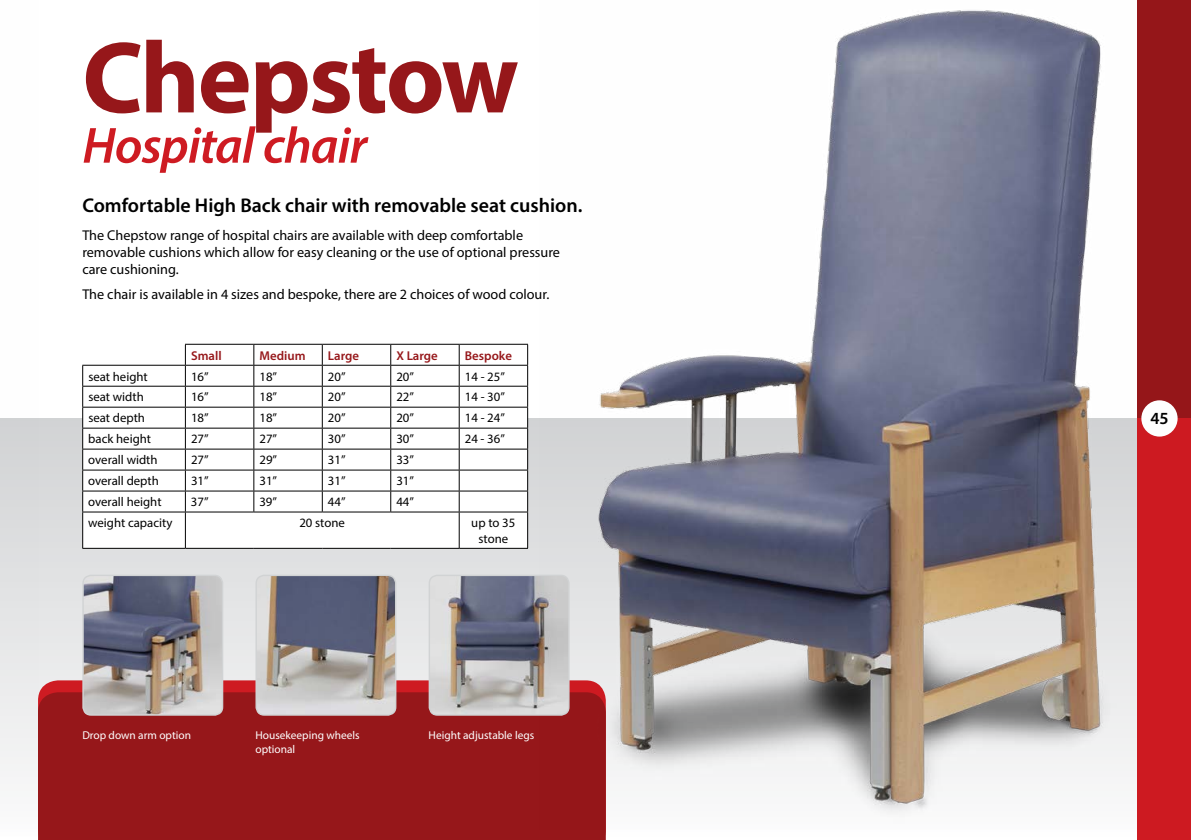
<style>
.page{position:relative;width:1191px;height:840px;background:#fff}
.page>*{position:absolute;margin:0;border:0;box-sizing:border-box;transform-origin:0 0}
.t1{font:700 102.2px "Myriad Pro";letter-spacing:-.025em;color:#96171a}
.t2{font:italic 600 51.2px "Myriad Pro";letter-spacing:-.02em;color:#ce1b22}
.t3{font:600 19.8px "Myriad Pro";color:#000}
.t4{font:600 17px "Myriad Pro";color:#000}
.t5{font:14.2px/17px "Myriad Pro";color:#000}
.t6{font:12.8px/15.4px "Myriad Pro";color:#000;text-align:center}
.t7{font:600 12.8px "Myriad Pro";color:#96171a}
.t8{font:11.4px/13.6px "Myriad Pro";color:#fff}
</style>
<div class="page">
<svg style="left:38px;top:418px;width:502px;height:262px;background:#dddedf"></svg>
<div style="left:38px;top:692px;width:568px;height:147px;background:#96171a"></div>
<svg style="left:83px;top:345px;width:444px;height:202px"></svg>
<hr style="left:185px;top:344px;width:69px;height:1px;background:#000">
<hr style="left:254px;top:344px;width:68px;height:1px;background:#000">
<hr style="left:322px;top:344px;width:69px;height:1px;background:#000">
<hr style="left:391px;top:344px;width:68px;height:1px;background:#000">
<hr style="left:459px;top:344px;width:69px;height:1px;background:#000">
<hr style="left:82px;top:364px;width:103px;height:1px;background:#000">
<hr style="left:185px;top:364px;width:69px;height:1px;background:#000">
<hr style="left:254px;top:364px;width:68px;height:1px;background:#000">
<hr style="left:322px;top:364px;width:69px;height:1px;background:#000">
<hr style="left:391px;top:364px;width:68px;height:1px;background:#000">
<hr style="left:459px;top:364px;width:69px;height:1px;background:#000">
<hr style="left:82px;top:385px;width:103px;height:1px;background:#000">
<hr style="left:185px;top:385px;width:69px;height:1px;background:#000">
<hr style="left:254px;top:385px;width:68px;height:1px;background:#000">
<hr style="left:322px;top:385px;width:69px;height:1px;background:#000">
<hr style="left:391px;top:385px;width:68px;height:1px;background:#000">
<hr style="left:459px;top:385px;width:69px;height:1px;background:#000">
<hr style="left:82px;top:406px;width:103px;height:1px;background:#000">
<hr style="left:185px;top:406px;width:69px;height:1px;background:#000">
<hr style="left:254px;top:406px;width:68px;height:1px;background:#000">
<hr style="left:322px;top:406px;width:69px;height:1px;background:#000">
<hr style="left:391px;top:406px;width:68px;height:1px;background:#000">
<hr style="left:459px;top:406px;width:69px;height:1px;background:#000">
<hr style="left:82px;top:427px;width:103px;height:1px;background:#000">
<hr style="left:185px;top:427px;width:69px;height:1px;background:#000">
<hr style="left:254px;top:427px;width:68px;height:1px;background:#000">
<hr style="left:322px;top:427px;width:69px;height:1px;background:#000">
<hr style="left:391px;top:427px;width:68px;height:1px;background:#000">
<hr style="left:459px;top:427px;width:69px;height:1px;background:#000">
<hr style="left:82px;top:448px;width:103px;height:1px;background:#000">
<hr style="left:185px;top:448px;width:69px;height:1px;background:#000">
<hr style="left:254px;top:448px;width:68px;height:1px;background:#000">
<hr style="left:322px;top:448px;width:69px;height:1px;background:#000">
<hr style="left:391px;top:448px;width:68px;height:1px;background:#000">
<hr style="left:459px;top:448px;width:69px;height:1px;background:#000">
<hr style="left:82px;top:469px;width:103px;height:1px;background:#000">
<hr style="left:185px;top:469px;width:69px;height:1px;background:#000">
<hr style="left:254px;top:469px;width:68px;height:1px;background:#000">
<hr style="left:322px;top:469px;width:69px;height:1px;background:#000">
<hr style="left:391px;top:469px;width:68px;height:1px;background:#000">
<hr style="left:459px;top:469px;width:69px;height:1px;background:#000">
<hr style="left:82px;top:490px;width:103px;height:1px;background:#000">
<svg style="left:82px;top:365px;width:1px;height:146px"></svg>
<hr style="left:185px;top:490px;width:69px;height:1px;background:#000">
<svg style="left:185px;top:344px;width:1px;height:167px"></svg>
<hr style="left:254px;top:490px;width:68px;height:1px;background:#000">
<svg style="left:253px;top:344px;width:1px;height:167px"></svg>
<hr style="left:322px;top:490px;width:69px;height:1px;background:#000">
<svg style="left:322px;top:344px;width:1px;height:167px"></svg>
<hr style="left:391px;top:490px;width:68px;height:1px;background:#000">
<svg style="left:390px;top:344px;width:1px;height:167px"></svg>
<hr style="left:459px;top:490px;width:69px;height:1px;background:#000">
<svg style="left:459px;top:344px;width:1px;height:167px"></svg>
<svg style="left:527px;top:344px;width:1px;height:167px"></svg>
<hr style="left:82px;top:511px;width:103px;height:1px;background:#000">
<hr style="left:82px;top:512px;width:1px;height:35px;background:#000">
<hr style="left:185px;top:511px;width:69px;height:1px;background:#000">
<hr style="left:185px;top:512px;width:1px;height:35px;background:#000">
<hr style="left:254px;top:511px;width:68px;height:1px;background:#000">
<hr style="left:322px;top:511px;width:69px;height:1px;background:#000">
<hr style="left:391px;top:511px;width:68px;height:1px;background:#000">
<hr style="left:459px;top:511px;width:69px;height:1px;background:#000">
<hr style="left:459px;top:512px;width:1px;height:35px;background:#000">
<hr style="left:527px;top:512px;width:1px;height:35px;background:#000">
<hr style="left:82px;top:547px;width:103px;height:1px;background:#000">
<hr style="left:185px;top:547px;width:69px;height:1px;background:#000">
<hr style="left:254px;top:547px;width:68px;height:1px;background:#000">
<hr style="left:322px;top:547px;width:69px;height:1px;background:#000">
<hr style="left:391px;top:547px;width:68px;height:1px;background:#000">
<hr style="left:459px;top:547px;width:69px;height:1px;background:#000">
<div style="left:1137px;top:418px;width:54px;height:421px;background:#ce1b22"></div>
<img style="left:83px;top:575px;width:139px;height:139px">
<div style="left:82px;top:574px;width:141px;height:141px;border:1px solid #d1d3d4;border-radius:8px"></div>
<img style="left:256px;top:575px;width:140px;height:139px">
<div style="left:255px;top:574px;width:141px;height:141px;border:1px solid #d1d3d4;border-radius:8px"></div>
<img style="left:429px;top:575px;width:111px;height:139px">
<div style="left:428px;top:574px;width:141px;height:141px;border:1px solid #d1d3d4;border-radius:8px"></div>
<img style="left:540px;top:0;width:651px;height:829px">
<h1 class="t1" style="left:82px;top:11px;width:438px">Chepstow</h1>
<h2 class="t2" style="left:82px;top:113px;width:286px">Hospital chair</h2>
<h3 class="t3" style="left:82px;top:192px;width:501px">Comfortable High Back chair with removable seat cushion.</h3>
<p class="t5" style="left:82px;top:226px;width:479px">The Chepstow range of hospital chairs are available with deep comfortable removable cushions which allow for easy cleaning or the use of optional pressure care cushioning.</p>
<p class="t5" style="left:82px;top:285px;width:468px">The chair is available in 4 sizes and bespoke, there are 2 choices of wood colour.</p>
<p class="t7" style="left:191px;top:347px;width:32px">Small</p>
<p class="t7" style="left:259px;top:347px;width:48px">Medium</p>
<p class="t7" style="left:328px;top:347px;width:33px">Large</p>
<p class="t7" style="left:396px;top:347px;width:43px">X Large</p>
<p class="t7" style="left:465px;top:347px;width:49px">Bespoke</p>
<p class="t6" style="left:88px;top:368px;width:61px">seat height</p>
<p class="t6" style="left:191px;top:368px;width:19px">16”</p>
<p class="t6" style="left:259px;top:368px;width:19px">18”</p>
<p class="t6" style="left:328px;top:368px;width:19px">20”</p>
<p class="t6" style="left:396px;top:368px;width:19px">20”</p>
<p class="t6" style="left:465px;top:368px;width:42px">14 - 25”</p>
<p class="t6" style="left:88px;top:389px;width:57px">seat width</p>
<p class="t6" style="left:191px;top:389px;width:19px">16”</p>
<p class="t6" style="left:259px;top:389px;width:19px">18”</p>
<p class="t6" style="left:328px;top:389px;width:19px">20”</p>
<p class="t6" style="left:396px;top:389px;width:19px">22”</p>
<p class="t6" style="left:465px;top:389px;width:42px">14 - 30”</p>
<p class="t6" style="left:88px;top:410px;width:58px">seat depth</p>
<p class="t6" style="left:191px;top:410px;width:19px">18”</p>
<p class="t6" style="left:259px;top:410px;width:19px">18”</p>
<p class="t6" style="left:328px;top:410px;width:19px">20”</p>
<p class="t6" style="left:396px;top:410px;width:19px">20”</p>
<p class="t6" style="left:465px;top:410px;width:42px">14 - 24”</p>
<p class="t6" style="left:88px;top:431px;width:64px">back height</p>
<p class="t6" style="left:191px;top:431px;width:19px">27”</p>
<p class="t6" style="left:259px;top:431px;width:19px">27”</p>
<p class="t6" style="left:328px;top:431px;width:19px">30”</p>
<p class="t6" style="left:396px;top:431px;width:19px">30”</p>
<p class="t6" style="left:465px;top:431px;width:42px">24 - 36”</p>
<p class="t6" style="left:88px;top:452px;width:71px">overall width</p>
<p class="t6" style="left:191px;top:452px;width:19px">27”</p>
<p class="t6" style="left:259px;top:452px;width:19px">29”</p>
<p class="t6" style="left:328px;top:452px;width:19px">31”</p>
<p class="t6" style="left:396px;top:452px;width:19px">33”</p>
<p class="t6" style="left:88px;top:473px;width:72px">overall depth</p>
<p class="t6" style="left:191px;top:473px;width:19px">31”</p>
<p class="t6" style="left:259px;top:473px;width:19px">31”</p>
<p class="t6" style="left:328px;top:473px;width:19px">31”</p>
<p class="t6" style="left:396px;top:473px;width:19px">31”</p>
<p class="t6" style="left:88px;top:494px;width:75px">overall height</p>
<p class="t6" style="left:191px;top:494px;width:19px">37”</p>
<p class="t6" style="left:259px;top:494px;width:19px">39”</p>
<p class="t6" style="left:328px;top:494px;width:19px">44”</p>
<p class="t6" style="left:396px;top:494px;width:19px">44”</p>
<p class="t6" style="left:88px;top:515px;width:86px">weight capacity</p>
<p class="t6" style="left:299px;top:515px;width:47px">20 stone</p>
<p class="t6" style="left:471px;top:515px;width:46px">up to 35 stone</p>
<p class="t8" style="left:82px;top:727px;width:110px">Drop down arm option</p>
<p class="t8" style="left:255px;top:727px;width:106px">Housekeeping wheels optional</p>
<p class="t8" style="left:428px;top:727px;width:107px">Height adjustable legs</p>
<h3 class="t4" style="left:1150px;top:407px;width:20px">45</h3>
</div>
